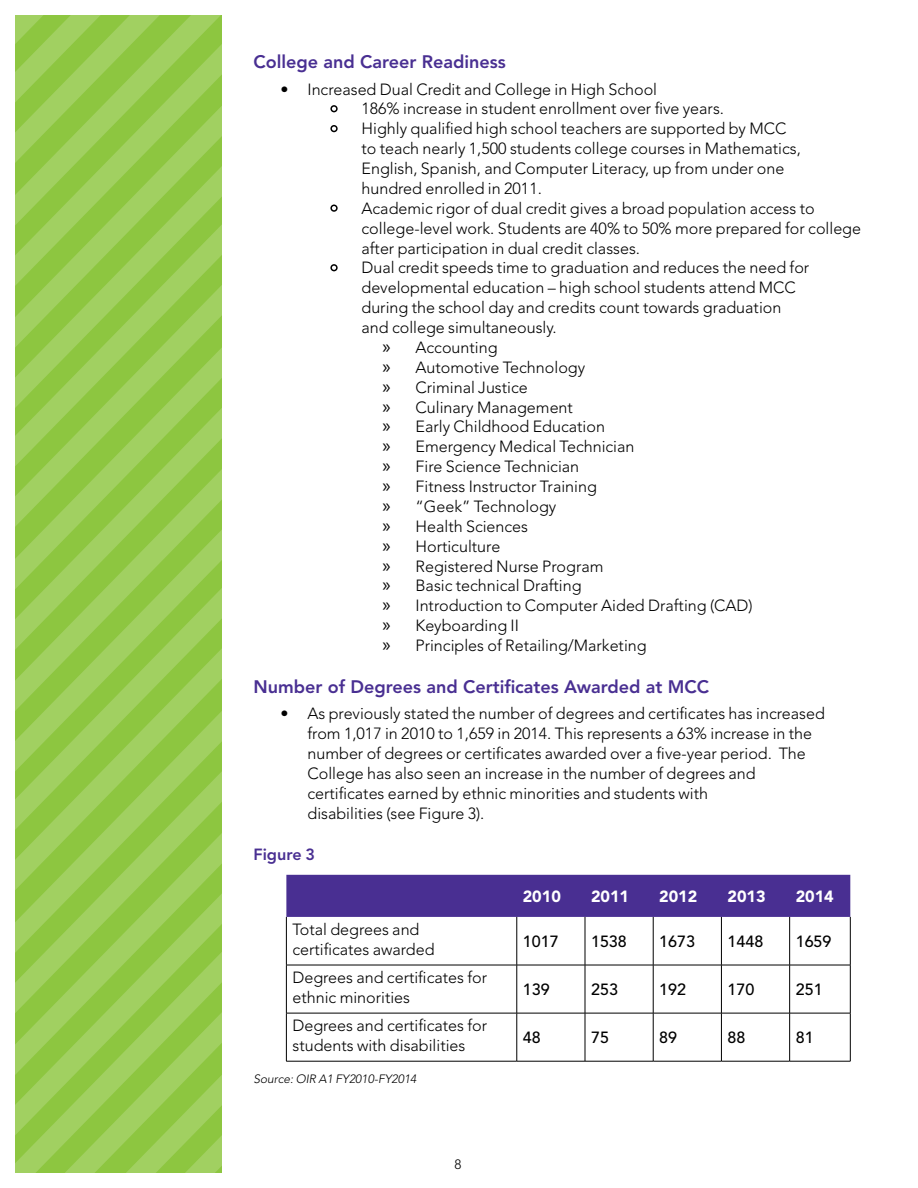
<style>
.page{position:relative;width:918px;height:1188px;background:#fff}
.page>*{position:absolute;margin:0;border:0;box-sizing:border-box;transform-origin:0 0}
.t1{font:800 18px "Avenir LT Std";color:#492f92}
.t2{font:300 16.2px/20px "Avenir LT Std";color:#000}
.t3{font:500 16.2px "Avenir LT Std";color:#000}
.t4{font:900 16.2px "Avenir LT Std";color:#fff}
.t5{font:800 16.2px "Avenir LT Std";color:#492f92}
.t6{font:300 13.5px "Avenir LT Std";color:#000}
.t7{font:italic 300 12px "Avenir LT Std";color:#000}
.s1{font-family:"Myriad Pro";font-weight:400;font-size:19.5px}
</style>
<div class="page">
<div style="left:330px;top:105px;width:8px;height:7px;border:2px solid #000;border-radius:50%"></div>
<div style="left:330px;top:125px;width:8px;height:7px;border:2px solid #000;border-radius:50%"></div>
<div style="left:330px;top:205px;width:8px;height:7px;border:2px solid #000;border-radius:50%"></div>
<div style="left:330px;top:264px;width:8px;height:7px;border:2px solid #000;border-radius:50%"></div>
<svg style="left:15px;top:1148px;width:206px;height:25px;background:#97cb51"></svg>
<svg style="left:15px;top:1118px;width:206px;height:30px;background:#96ca4f"></svg>
<svg style="left:15px;top:1089px;width:206px;height:29px;background:#97cb51"></svg>
<svg style="left:15px;top:1059px;width:206px;height:30px;background:#96ca4f"></svg>
<svg style="left:15px;top:1032px;width:206px;height:27px;background:#97cb52"></svg>
<svg style="left:15px;top:1002px;width:206px;height:30px;background:#96ca4f"></svg>
<svg style="left:15px;top:973px;width:206px;height:29px;background:#97cb51"></svg>
<svg style="left:15px;top:944px;width:206px;height:29px;background:#96ca4f"></svg>
<svg style="left:15px;top:914px;width:206px;height:30px;background:#97cb51"></svg>
<svg style="left:15px;top:885px;width:206px;height:29px;background:#96ca4f"></svg>
<svg style="left:15px;top:857px;width:206px;height:28px;background:#97cb51"></svg>
<svg style="left:15px;top:828px;width:206px;height:29px;background:#96ca4f"></svg>
<svg style="left:15px;top:796px;width:206px;height:32px;background:#97cb50"></svg>
<svg style="left:15px;top:767px;width:206px;height:29px;background:#96ca4f"></svg>
<svg style="left:15px;top:737px;width:206px;height:30px;background:#97cb51"></svg>
<svg style="left:15px;top:708px;width:206px;height:29px;background:#96ca50"></svg>
<svg style="left:15px;top:680px;width:206px;height:28px;background:#97cb51"></svg>
<svg style="left:15px;top:16px;width:206px;height:664px;background:#96ca50"></svg>
<svg style="left:15px;top:16px;width:197px;height:635px;background:#97cb50"></svg>
<div style="left:286px;top:875px;width:564px;height:42px;background:#492f92"></div>
<hr style="left:286px;top:917px;width:1px;height:48px;background:#000">
<hr style="left:517px;top:917px;width:1px;height:48px;background:#000">
<hr style="left:585px;top:917px;width:1px;height:48px;background:#000">
<hr style="left:653px;top:917px;width:1px;height:48px;background:#000">
<hr style="left:721px;top:917px;width:1px;height:48px;background:#000">
<hr style="left:789px;top:917px;width:1px;height:48px;background:#000">
<hr style="left:850px;top:917px;width:1px;height:48px;background:#000">
<hr style="left:286px;top:965px;width:231px;height:1px;background:#000">
<hr style="left:286px;top:965px;width:1px;height:48px;background:#000">
<hr style="left:517px;top:965px;width:68px;height:1px;background:#000">
<hr style="left:517px;top:965px;width:1px;height:48px;background:#000">
<hr style="left:585px;top:965px;width:68px;height:1px;background:#000">
<hr style="left:585px;top:965px;width:1px;height:48px;background:#000">
<hr style="left:653px;top:965px;width:68px;height:1px;background:#000">
<hr style="left:653px;top:965px;width:1px;height:48px;background:#000">
<hr style="left:721px;top:965px;width:69px;height:1px;background:#000">
<hr style="left:721px;top:965px;width:1px;height:48px;background:#000">
<hr style="left:790px;top:965px;width:60px;height:1px;background:#000">
<hr style="left:789px;top:965px;width:1px;height:48px;background:#000">
<hr style="left:850px;top:965px;width:1px;height:48px;background:#000">
<hr style="left:286px;top:1013px;width:231px;height:1px;background:#000">
<hr style="left:286px;top:1013px;width:1px;height:48px;background:#000">
<hr style="left:517px;top:1013px;width:68px;height:1px;background:#000">
<hr style="left:517px;top:1013px;width:1px;height:48px;background:#000">
<hr style="left:585px;top:1013px;width:68px;height:1px;background:#000">
<hr style="left:585px;top:1013px;width:1px;height:48px;background:#000">
<hr style="left:653px;top:1013px;width:68px;height:1px;background:#000">
<hr style="left:653px;top:1013px;width:1px;height:48px;background:#000">
<hr style="left:721px;top:1013px;width:69px;height:1px;background:#000">
<hr style="left:721px;top:1013px;width:1px;height:48px;background:#000">
<hr style="left:790px;top:1013px;width:60px;height:1px;background:#000">
<hr style="left:789px;top:1013px;width:1px;height:48px;background:#000">
<hr style="left:850px;top:1013px;width:1px;height:48px;background:#000">
<hr style="left:286px;top:1061px;width:231px;height:1px;background:#000">
<hr style="left:517px;top:1061px;width:68px;height:1px;background:#000">
<hr style="left:585px;top:1061px;width:68px;height:1px;background:#000">
<hr style="left:653px;top:1061px;width:68px;height:1px;background:#000">
<hr style="left:721px;top:1061px;width:69px;height:1px;background:#000">
<hr style="left:790px;top:1061px;width:60px;height:1px;background:#000">
<p class="t1" style="left:254px;top:51px;width:254px">College and Career Readiness</p>
<p class="t2" style="left:280px;top:79px;width:378px">• Increased Dual Credit and College in High School</p>
<p class="t2" style="left:361px;top:99px;width:364px">186% increase in student enrollment over five years.</p>
<p class="t2" style="left:361px;top:119px;width:426px">Highly qualified high school teachers are supported by MCC</p>
<p class="t2" style="left:361px;top:139px;width:441px">to teach nearly 1,500 students college courses in Mathematics,</p>
<p class="t2" style="left:361px;top:159px;width:424px">English, Spanish, and Computer Literacy, up from under one</p>
<p class="t2" style="left:361px;top:178px;width:182px">hundred enrolled in 2011.</p>
<p class="t2" style="left:362px;top:198px;width:455px">Academic rigor of dual credit gives a broad population access to</p>
<p class="t2" style="left:362px;top:218px;width:501px">college-level work. Students are 40% to 50% more prepared for college</p>
<p class="t2" style="left:362px;top:238px;width:280px">after participation in dual credit classes.</p>
<p class="t2" style="left:362px;top:258px;width:449px">Dual credit speeds time to graduation and reduces the need for</p>
<p class="t2" style="left:362px;top:278px;width:436px">developmental education – high school students attend MCC</p>
<p class="t2" style="left:362px;top:298px;width:421px">during the school day and credits count towards graduation</p>
<p class="t2" style="left:362px;top:318px;width:197px">and college simultaneously.</p>
<p class="t2" style="left:382px;top:337px;width:117px"><span class="s1">»</span> Accounting</p>
<p class="t2" style="left:382px;top:357px;width:204px"><span class="s1">»</span> Automotive Technology</p>
<p class="t2" style="left:382px;top:377px;width:147px"><span class="s1">»</span> Criminal Justice</p>
<p class="t2" style="left:382px;top:397px;width:192px"><span class="s1">»</span> Culinary Management</p>
<p class="t2" style="left:382px;top:417px;width:224px"><span class="s1">»</span> Early Childhood Education</p>
<p class="t2" style="left:382px;top:437px;width:254px"><span class="s1">»</span> Emergency Medical Technician</p>
<p class="t2" style="left:382px;top:457px;width:198px"><span class="s1">»</span> Fire Science Technician</p>
<p class="t2" style="left:382px;top:477px;width:216px"><span class="s1">»</span> Fitness Instructor Training</p>
<p class="t2" style="left:382px;top:496px;width:175px"><span class="s1">»</span> “Geek” Technology</p>
<p class="t2" style="left:382px;top:516px;width:147px"><span class="s1">»</span> Health Sciences</p>
<p class="t2" style="left:382px;top:536px;width:119px"><span class="s1">»</span> Horticulture</p>
<p class="t2" style="left:382px;top:556px;width:223px"><span class="s1">»</span> Registered Nurse Program</p>
<p class="t2" style="left:382px;top:576px;width:201px"><span class="s1">»</span> Basic technical Drafting</p>
<p class="t2" style="left:382px;top:596px;width:372px"><span class="s1">»</span> Introduction to Computer Aided Drafting (CAD)</p>
<p class="t2" style="left:382px;top:616px;width:138px"><span class="s1">»</span> Keyboarding II</p>
<p class="t2" style="left:382px;top:636px;width:266px"><span class="s1">»</span> Principles of Retailing/Marketing</p>
<p class="t1" style="left:254px;top:676px;width:457px">Number of Degrees and Certificates Awarded at MCC</p>
<p class="t2" style="left:307px;top:704px;width:519px;text-indent:-27px">• As previously stated the number of degrees and certificates has increased from 1,017 in 2010 to 1,659 in 2014. This represents a 63% increase in the number of degrees or certificates awarded over a five-year period. The College has also seen an increase in the number of degrees and certificates earned by ethnic minorities and students with<br>disabilities (see Figure 3).</p>
<p class="t5" style="left:253px;top:845px;width:63px">Figure 3</p>
<p class="t2" style="left:292px;top:920px;width:144px">Total degrees and certificates awarded</p>
<p class="t2" style="left:292px;top:968px;width:196px">Degrees and certificates for ethnic minorities</p>
<p class="t2" style="left:292px;top:1016px;width:196px">Degrees and certificates for students with disabilities</p>
<p class="t7" style="left:254px;top:1072px;width:165px">Source: OIR A1 FY2010-FY2014</p>
<p class="t6" style="left:454px;top:1157px;width:9px">8</p>
<p class="t4" style="left:523px;top:887px;width:40px">2010</p>
<p class="t4" style="left:591px;top:887px;width:40px">2011</p>
<p class="t4" style="left:659px;top:887px;width:40px">2012</p>
<p class="t4" style="left:727px;top:887px;width:40px">2013</p>
<p class="t4" style="left:796px;top:887px;width:40px">2014</p>
<p class="t3" style="left:523px;top:932px;width:37px">1017</p>
<p class="t3" style="left:591px;top:932px;width:37px">1538</p>
<p class="t3" style="left:659px;top:932px;width:37px">1673</p>
<p class="t3" style="left:727px;top:932px;width:37px">1448</p>
<p class="t3" style="left:796px;top:932px;width:37px">1659</p>
<p class="t3" style="left:523px;top:980px;width:28px">139</p>
<p class="t3" style="left:591px;top:980px;width:28px">253</p>
<p class="t3" style="left:659px;top:980px;width:28px">192</p>
<p class="t3" style="left:728px;top:980px;width:28px">170</p>
<p class="t3" style="left:796px;top:980px;width:28px">251</p>
<p class="t3" style="left:523px;top:1028px;width:19px">48</p>
<p class="t3" style="left:591px;top:1028px;width:19px">75</p>
<p class="t3" style="left:659px;top:1028px;width:19px">89</p>
<p class="t3" style="left:728px;top:1028px;width:19px">88</p>
<p class="t3" style="left:796px;top:1028px;width:19px">81</p>
</div>
